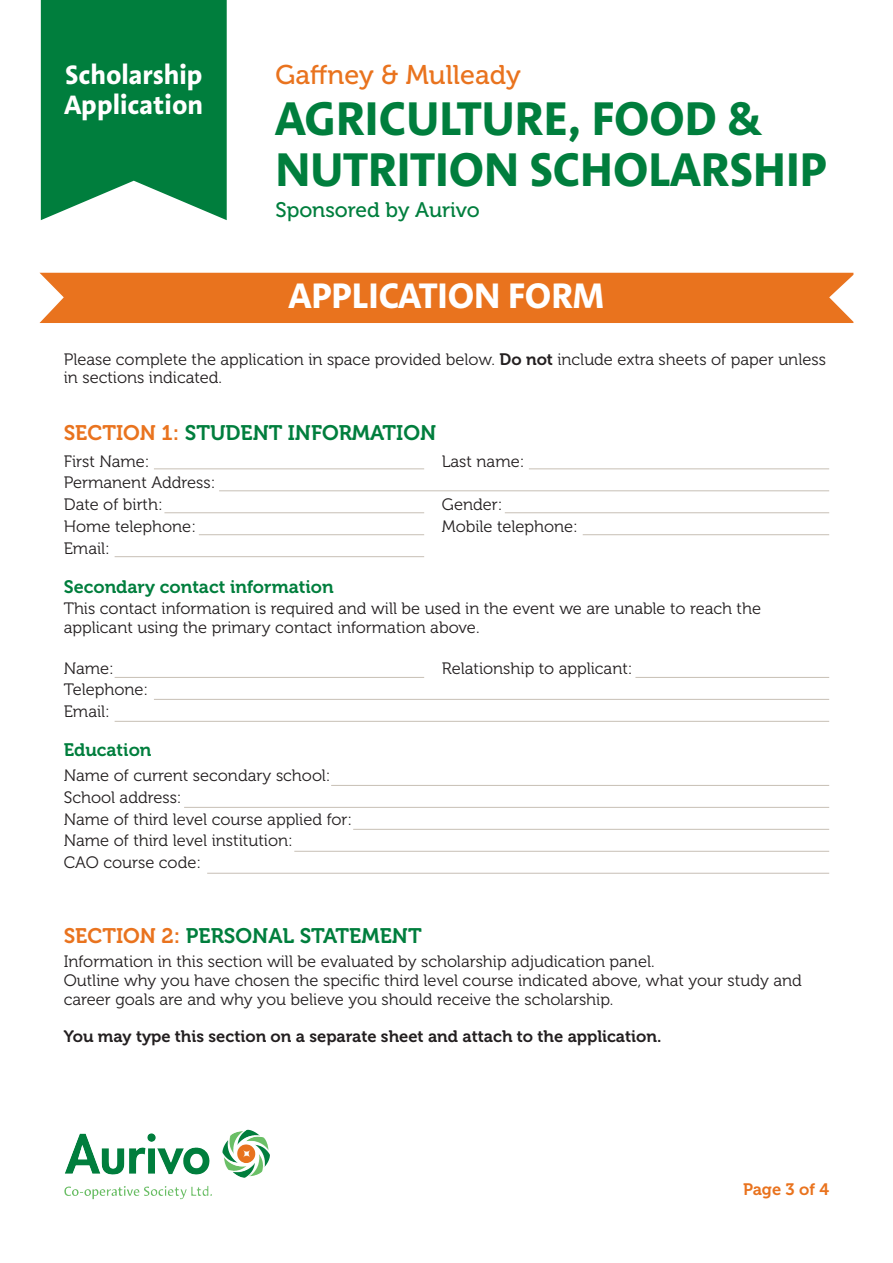
<style>
.page{position:relative;width:893px;height:1263px;background:#fff}
.page>*{position:absolute;margin:0;border:0;box-sizing:border-box;transform-origin:0 0}
.t1{font:700 48px/51px "Aroma No 2 LT Com";color:#007e3d}
.t2{font:700 36px "Aroma No 2 LT Com";color:#fff}
.t3{font:700 27px/30px "Aroma No 2 LT Com";color:#fff}
.t4{font:27px "Museo 500";color:#e9731e}
.t5{font:21px "Museo 700";color:#007e3d}
.t6{font:21px "Museo 500";color:#007e3d}
.t7{font:18px "Museo 700";color:#007e3d}
.t8{font:16.5px/21.8px "Museo 300";color:#231f20}
.t9{font:16.5px "Museo 700";color:#231f20}
.t10{font:16.5px "Museo 700";color:#e9731e}
.s1{font-family:"Museo 700"}
.s2{color:#e9731e}
</style>
<div class="page">
<svg style="left:41px;top:0;width:186px;height:220px;background:#16894e"></svg>
<img style="left:102px;top:1140px;width:137px;height:34px">
<div style="left:40px;top:273px;width:813px;height:50px;background:#e9731e"></div>
<hr style="left:154px;top:468px;width:270px;height:1px;background:#c7bfb5">
<hr style="left:219px;top:490px;width:610px;height:1px;background:#c7bfb5">
<hr style="left:164px;top:512px;width:260px;height:1px;background:#c7bfb5">
<hr style="left:529px;top:468px;width:300px;height:1px;background:#c7bfb5">
<hr style="left:505px;top:512px;width:324px;height:1px;background:#c7bfb5">
<hr style="left:199px;top:534px;width:225px;height:1px;background:#c7bfb5">
<hr style="left:583px;top:534px;width:246px;height:1px;background:#c7bfb5">
<hr style="left:115px;top:556px;width:309px;height:1px;background:#c7bfb5">
<hr style="left:115px;top:677px;width:309px;height:1px;background:#c7bfb5">
<hr style="left:154px;top:699px;width:675px;height:1px;background:#c7bfb5">
<hr style="left:115px;top:721px;width:714px;height:1px;background:#c7bfb5">
<hr style="left:635px;top:677px;width:194px;height:1px;background:#c7bfb5">
<hr style="left:331px;top:785px;width:498px;height:1px;background:#c7bfb5">
<hr style="left:184px;top:807px;width:645px;height:1px;background:#c7bfb5">
<hr style="left:353px;top:829px;width:476px;height:1px;background:#c7bfb5">
<hr style="left:294px;top:851px;width:535px;height:1px;background:#c7bfb5">
<hr style="left:207px;top:873px;width:622px;height:1px;background:#c7bfb5">
<h3 class="t3" style="left:64px;top:59px;width:140px">Scholarship<br>Application</h3>
<h3 class="t4" style="left:275px;top:65px;width:247px">Gaffney &amp; Mulleady</h3>
<h1 class="t1" style="left:275px;top:92px;width:553px">AGRICULTURE, FOOD &amp;<br>NUTRITION SCHOLARSHIP</h1>
<p class="t6" style="left:275px;top:202px;width:206px">Sponsored by Aurivo</p>
<h2 class="t2" style="left:289px;top:272px;width:317px">APPLICATION FORM</h2>
<p class="t8" style="left:64px;top:351px;width:764px;line-height:18.8px">Please complete the application in space provided below. <span class="s1">Do not</span> include extra sheets of paper unless in sections indicated.</p>
<p class="t5" style="left:64px;top:425px;width:374px"><span class="s2">SECTION 1:</span> STUDENT INFORMATION</p>
<p class="t8" style="left:64px;top:452px;width:87px">First Name:</p>
<p class="t8" style="left:442px;top:452px;width:84px">Last name:</p>
<p class="t8" style="left:64px;top:473px;width:153px">Permanent Address:<br>Date of birth:</p>
<p class="t8" style="left:442px;top:495px;width:62px">Gender:</p>
<p class="t8" style="left:64px;top:517px;width:134px">Home telephone:</p>
<p class="t8" style="left:442px;top:517px;width:138px">Mobile telephone:</p>
<p class="t8" style="left:64px;top:539px;width:48px">Email:</p>
<p class="t7" style="left:64px;top:580px;width:271px">Secondary contact information</p>
<p class="t8" style="left:64px;top:601px;width:699px;line-height:18.8px">This contact information is required and will be used in the event we are unable to reach the applicant using the primary contact information above.</p>
<p class="t8" style="left:64px;top:659px;width:52px">Name:</p>
<p class="t8" style="left:442px;top:659px;width:192px">Relationship to applicant:</p>
<p class="t8" style="left:64px;top:680px;width:86px">Telephone:<br>Email:</p>
<p class="t7" style="left:64px;top:743px;width:89px">Education</p>
<p class="t8" style="left:64px;top:766px;width:290px">Name of current secondary school:<br>School address:<br>Name of third level course applied for:<br>Name of third level institution:<br>CAO course code:</p>
<p class="t5" style="left:64px;top:928px;width:359px"><span class="s2">SECTION 2:</span> PERSONAL STATEMENT</p>
<p class="t8" style="left:64px;top:954px;width:740px;line-height:18.8px">Information in this section will be evaluated by scholarship adjudication panel.<br>Outline why you have chosen the specific third level course indicated above, what your study and career goals are and why you believe you should receive the scholarship.</p>
<p class="t9" style="left:64px;top:1030px;width:599px">You may type this section on a separate sheet and attach to the application.</p>
<p class="t10" style="left:743px;top:1183px;width:88px">Page 3 of 4</p>
</div>
